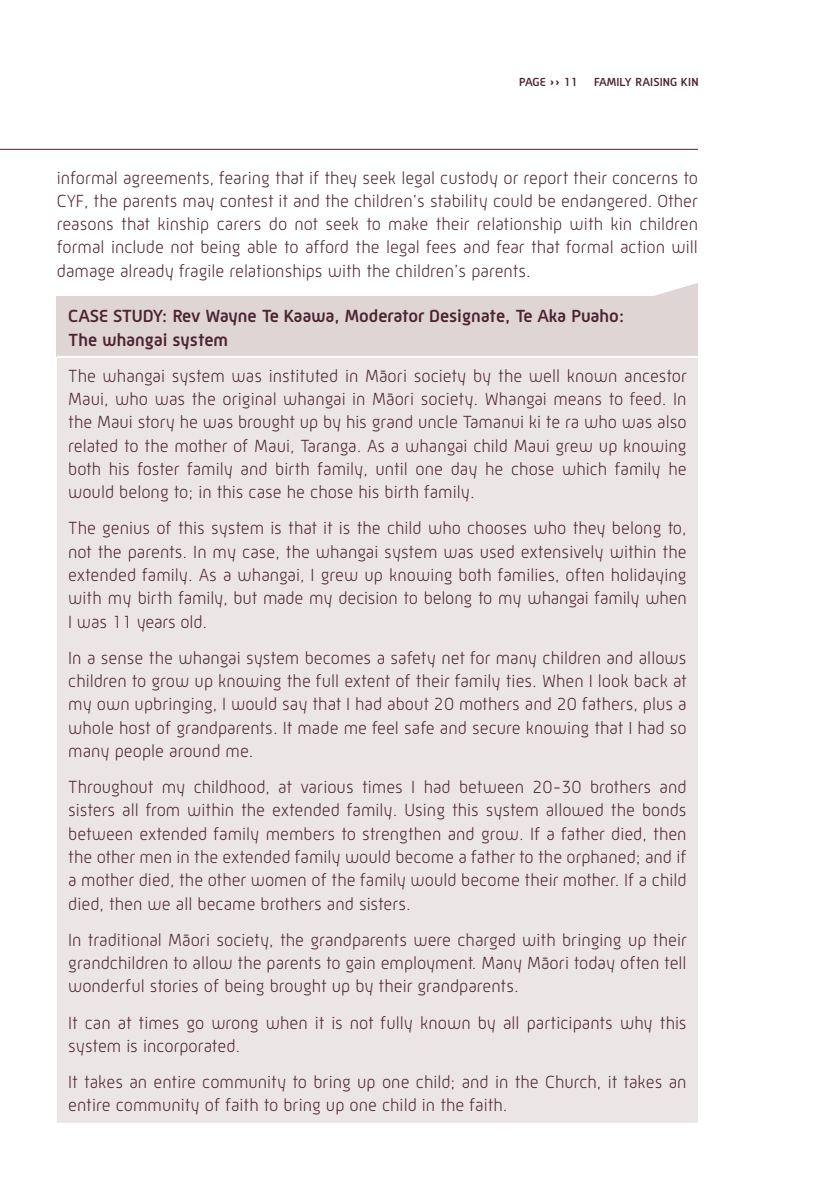
<style>
.page{position:relative;width:839px;height:1191px;background:#fff}
.page>*{position:absolute;margin:0;border:0;box-sizing:border-box;transform-origin:0 0}
.t1{font:18px/23.2px "Mic 32 ML";color:#4b2331;text-align:justify}
.t2{font:700 18px/24px "Mic 32 M";color:#4b2331}
.t3{font:700 12px "Mic 32 M";letter-spacing:.01em;color:#4b2331}
</style>
<div class="page">
<hr style="left:0;top:149px;width:697px;height:1px;background:#4b2331">
<div style="left:57px;top:297px;width:640px;height:60px;background:#dfd5d5"></div>
<div style="left:57px;top:358px;width:640px;height:765px;background:#ebe6e5"></div>
<hr style="left:57px;top:356px;width:640px;height:2px;background:#fff">
<svg style="left:650px;top:283px;width:47px;height:14px"></svg>
<p class="t3" style="left:519px;top:77px;width:60px">PAGE ›› 11</p>
<p class="t3" style="left:594px;top:77px;width:106px">FAMILY RAISING KIN</p>
<p class="t1" style="left:57px;top:168px;width:643px">informal agreements, fearing that if they seek legal custody or report their concerns to CYF, the parents may contest it and the children’s stability could be endangered. Other reasons that kinship carers do not seek to make their relationship with kin children formal include not being able to afford the legal fees and fear that formal action will damage already fragile relationships with the children’s parents.</p>
<p class="t2" style="left:68px;top:305px;width:557px">CASE STUDY: Rev Wayne Te Kaawa, Moderator Designate, Te Aka Puaho:<br>The whangai system</p>
<p class="t1" style="left:68px;top:365px;width:620px">The whangai system was instituted in Mäori society by the well known ancestor Maui, who was the original whangai in Mäori society. Whangai means to feed. In the Maui story he was brought up by his grand uncle Tamanui ki te ra who was also related to the mother of Maui, Taranga. As a whangai child Maui grew up knowing both his foster family and birth family, until one day he chose which family he would belong to; in this case he chose his birth family.</p>
<p class="t1" style="left:68px;top:518px;width:620px">The genius of this system is that it is the child who chooses who they belong to, not the parents. In my case, the whangai system was used extensively within the extended family. As a whangai, I grew up knowing both families, often holidaying with my birth family, but made my decision to belong to my whangai family when I was 11 years old.</p>
<p class="t1" style="left:68px;top:647px;width:620px">In a sense the whangai system becomes a safety net for many children and allows children to grow up knowing the full extent of their family ties. When I look back at my own upbringing, I would say that I had about 20 mothers and 20 fathers, plus a whole host of grandparents. It made me feel safe and secure knowing that I had so many people around me.</p>
<p class="t1" style="left:68px;top:777px;width:619px">Throughout my childhood, at various times I had between 20-30 brothers and sisters all from within the extended family. Using this system allowed the bonds between extended family members to strengthen and grow. If a father died, then the other men in the extended family would become a father to the orphaned; and if a mother died, the other women of the family would become their mother. If a child died, then we all became brothers and sisters.</p>
<p class="t1" style="left:68px;top:929px;width:620px">In traditional Mäori society, the grandparents were charged with bringing up their grandchildren to allow the parents to gain employment. Many Mäori today often tell wonderful stories of being brought up by their grandparents.</p>
<p class="t1" style="left:68px;top:1012px;width:619px">It can at times go wrong when it is not fully known by all participants why this system is incorporated.</p>
<p class="t1" style="left:68px;top:1072px;width:619px">It takes an entire community to bring up one child; and in the Church, it takes an entire community of faith to bring up one child in the faith.</p>
</div>
